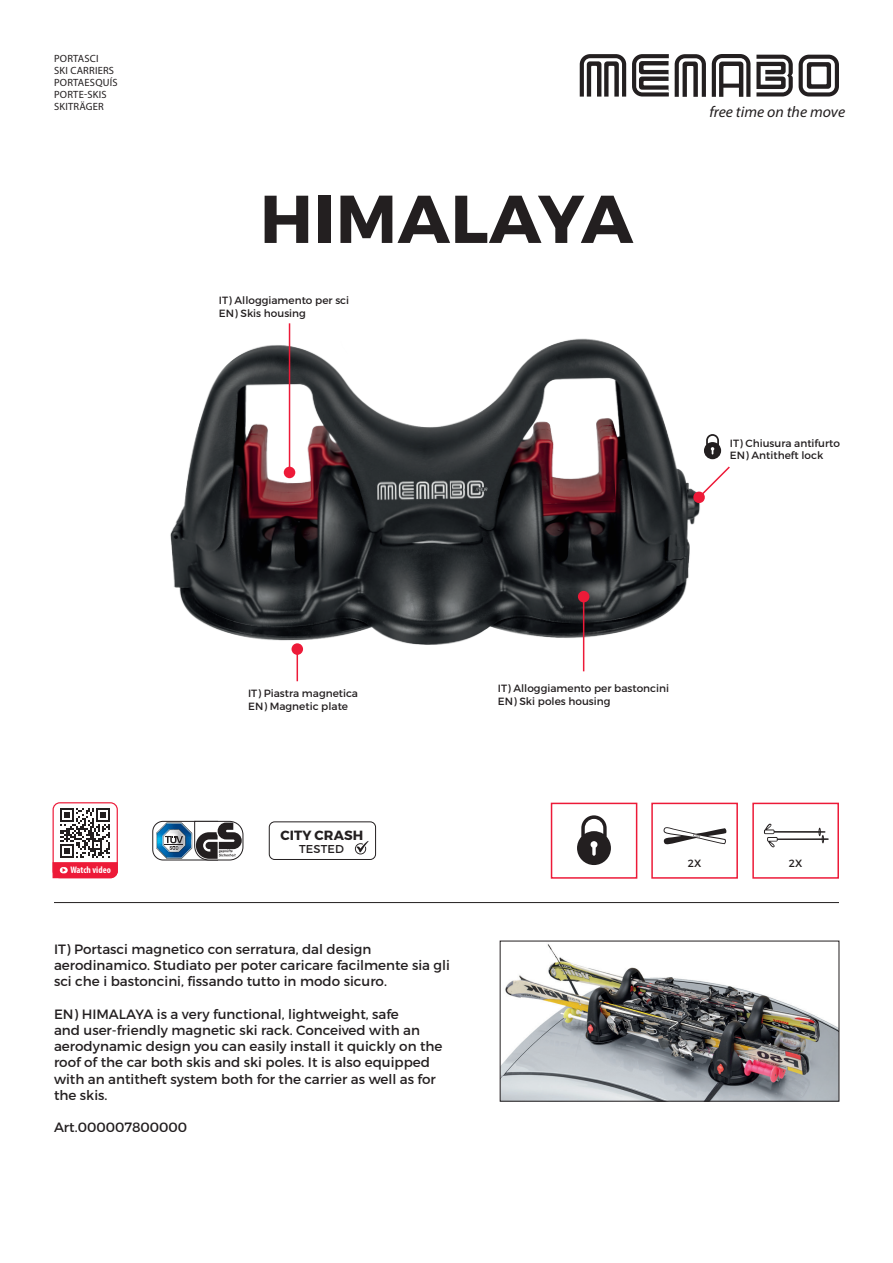
<style>
.page{position:relative;width:893px;height:1263px;background:#fff}
.page>*{position:absolute;margin:0;border:0;box-sizing:border-box;transform-origin:0 0}
.t1{font:700 67.5px "Montserrat";letter-spacing:.01em;color:#231f20}
.t2{font:italic 15.45px "Myriad Pro";color:#231f20}
.t3{font:13.5px/16.2px "Montserrat";color:#231f20}
.t4{font:700 13.35px "Montserrat";letter-spacing:.01em;color:#231f20}
.t5{font:11.4px "Montserrat";letter-spacing:.01em;color:#231f20}
.t6{font:10.5px/12.6px "Montserrat";color:#231f20}
.t7{font:10.5px/12px "Myriad Pro";letter-spacing:.02em;color:#231f20}
.t8{font:700 condensed 9.6px "Myriad Pro";color:#fff}
</style>
<div class="page">
<svg style="left:632px;top:54px;width:37px;height:43px"></svg>
<svg style="left:580px;top:54px;width:46px;height:43px"></svg>
<svg style="left:675px;top:54px;width:31px;height:43px"></svg>
<svg style="left:712px;top:54px;width:38px;height:43px"></svg>
<svg style="left:799px;top:55px;width:40px;height:41px"></svg>
<svg style="left:756px;top:55px;width:37px;height:41px"></svg>
<div style="left:53px;top:802px;width:65px;height:76px;border:1px solid #ed1a38;border-radius:7px"></div>
<svg style="left:52px;top:808px;width:66px;height:71px"></svg>
<img style="left:502px;top:944px;width:335px;height:155px">
<hr style="left:54px;top:902px;width:785px;height:1px;background:#231f20">
<div style="left:551px;top:803px;width:86px;height:76px;border:2px solid #ed1a38"></div>
<svg style="left:577px;top:815px;width:34px;height:50px"></svg>
<svg style="left:152px;top:821px;width:91px;height:39px"></svg>
<img style="left:170px;top:336px;width:552px;height:318px">
<svg style="left:693px;top:465px;width:37px;height:39px"></svg>
<div style="left:284px;top:467px;width:11px;height:11px;background:#ed1a38;border-radius:50%"></div>
<hr style="left:289px;top:323px;width:1px;height:149px;background:#ed1a38">
<div style="left:578px;top:591px;width:11px;height:11px;background:#ed1a38;border-radius:50%"></div>
<hr style="left:583px;top:597px;width:1px;height:74px;background:#ed1a38">
<div style="left:292px;top:643px;width:11px;height:12px;background:#ed1a38;border-radius:50%"></div>
<hr style="left:297px;top:649px;width:1px;height:32px;background:#ed1a38">
<svg style="left:704px;top:434px;width:17px;height:25px"></svg>
<div style="left:651px;top:803px;width:87px;height:76px;border:2px solid #ed1a38"></div>
<svg style="left:663px;top:827px;width:63px;height:18px"></svg>
<div style="left:752px;top:803px;width:87px;height:76px;border:2px solid #ed1a38"></div>
<svg style="left:764px;top:824px;width:65px;height:23px"></svg>
<div style="left:269px;top:821px;width:107px;height:39px;border:1px solid #231f20;border-radius:5px"></div>
<svg style="left:355px;top:841px;width:14px;height:13px"></svg>
<p class="t7" style="left:54px;top:52px;width:65px">PORTASCI<br>SKI CARRIERS<br>PORTAESQUÍS<br>PORTE-SKIS<br>SKITRÄGER</p>
<h1 class="t1" style="left:260px;top:177px;width:375px">HIMALAYA</h1>
<p class="t6" style="left:219px;top:294px;width:132px">IT) Alloggiamento per sci<br>EN) Skis housing</p>
<p class="t2" style="left:709px;top:102px;width:137px">free time on the move</p>
<p class="t6" style="left:730px;top:436px;width:112px">IT) Chiusura antifurto<br>EN) Antitheft lock</p>
<p class="t6" style="left:248px;top:687px;width:111px">IT) Piastra magnetica<br>EN) Magnetic plate</p>
<p class="t8" style="left:70px;top:864px;width:42px">Watch video</p>
<p class="t4" style="left:280px;top:826px;width:84px">CITY CRASH</p>
<p class="t5" style="left:299px;top:842px;width:46px">TESTED</p>
<p class="t3" style="left:54px;top:941px;width:398px">IT) Portasci magnetico con serratura, dal design aerodinamico. Studiato per poter caricare facilmente sia gli sci che i bastoncini, fissando tutto in modo sicuro.</p>
<p class="t3" style="left:54px;top:1006px;width:390px">EN) HIMALAYA is a very functional, lightweight, safe<br>and user-friendly magnetic ski rack. Conceived with an aerodynamic design you can easily install it quickly on the roof of the car both skis and ski poles. It is also equipped with an antitheft system both for the carrier as well as for the skis.</p>
<p class="t3" style="left:54px;top:1119px;width:135px">Art.000007800000</p>
<p class="t6" style="left:498px;top:682px;width:173px">IT) Alloggiamento per bastoncini<br>EN) Ski poles housing</p>
<p class="t6" style="left:688px;top:857px;width:15px">2X</p>
<p class="t6" style="left:789px;top:857px;width:15px">2X</p>
</div>
